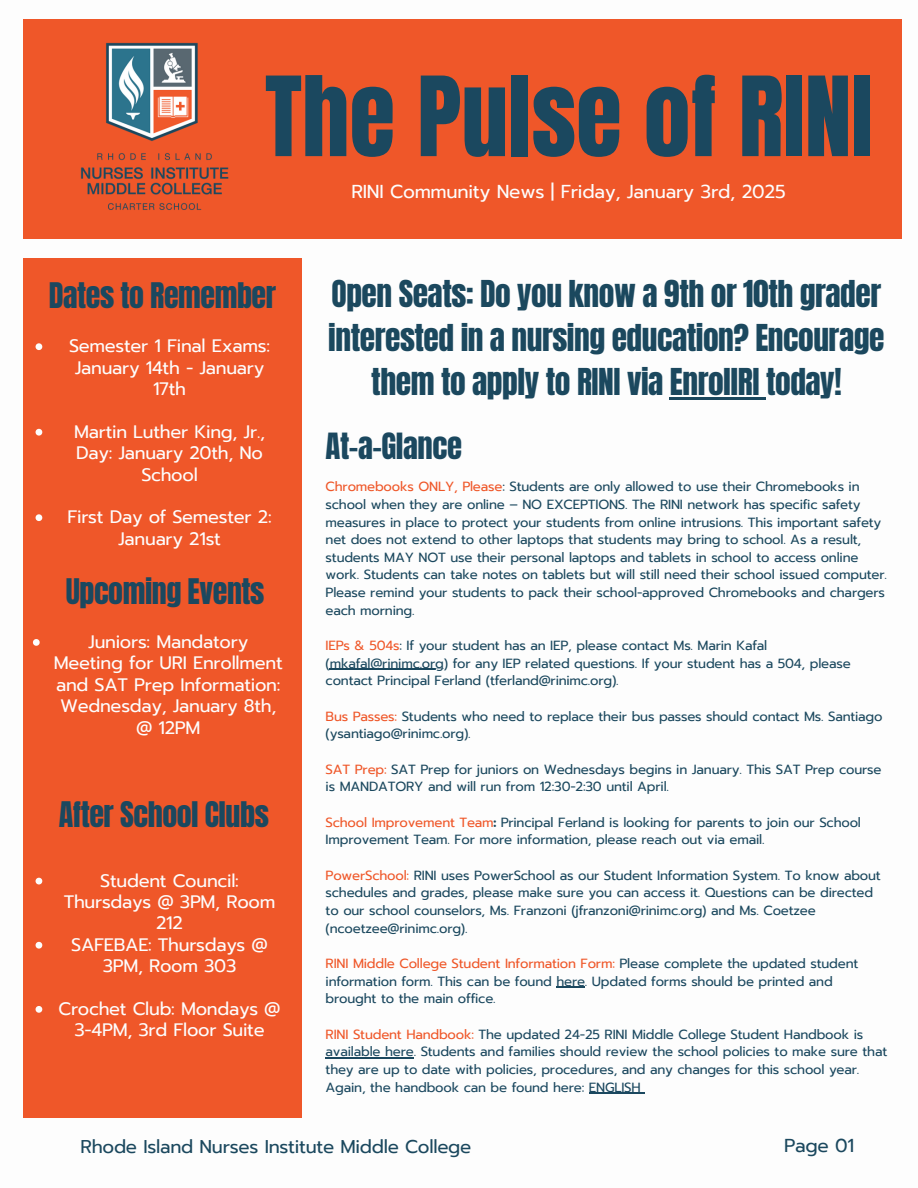
<style>
.page{position:relative;width:918px;height:1188px;background:#fff}
.page>*{position:absolute;margin:0;border:0;box-sizing:border-box;transform-origin:0 0}
.t1{font:93.9px "Anton";color:#1b485f}
.t2{font:31.5px/43.8px "Anton";letter-spacing:-.015em;color:#1b485e;text-align:center}
.t3{font:30.75px "Anton";letter-spacing:-.015em;color:#1b485f}
.t4{font:30px "Anton";letter-spacing:-.015em;color:#1b485f}
.t5{font:18.75px "Prompt";letter-spacing:-.015em;color:#fdfdfd}
.t6{font:18.75px "Prompt";letter-spacing:-.015em;color:#1b485e}
.t7{font:18.45px "Prompt";letter-spacing:-.015em;color:#1b485e}
.t8{font:18px/21.3px "Prompt";letter-spacing:-.015em;color:#fdfdfd;text-align:center}
.t9{font:13.2px/17.7px "Prompt";letter-spacing:-.015em;color:#1b485e}
.t10{font:13.2px/17.7px "Prompt";letter-spacing:-.015em;color:#1b485f}
.s1{color:#ef5729}
.s2{font-weight:700}
</style>
<div class="page">
<div style="left:23px;top:258px;width:279px;height:860px;background:#ef5729"></div>
<div style="left:23px;top:19px;width:879px;height:219px;background:#ef5729"></div>
<img style="left:80px;top:42px;width:149px;height:168px">
<hr style="left:330px;top:669px;width:114px;height:1px;background:#1b485e">
<svg style="left:556px;top:987px;width:29px;height:1px"></svg>
<hr style="left:326px;top:1058px;width:88px;height:1px;background:#1b485f">
<hr style="left:589px;top:1093px;width:52px;height:1px;background:#1b485f">
<svg style="left:36px;top:343px;width:6px;height:7px"></svg>
<svg style="left:36px;top:429px;width:6px;height:7px"></svg>
<svg style="left:36px;top:514px;width:6px;height:7px"></svg>
<svg style="left:36px;top:878px;width:6px;height:6px"></svg>
<svg style="left:36px;top:942px;width:6px;height:7px"></svg>
<svg style="left:36px;top:1006px;width:6px;height:7px"></svg>
<svg style="left:33px;top:639px;width:7px;height:7px"></svg>
<hr style="left:670px;top:397px;width:96px;height:3px;background:#1b485e">
<p class="t1" style="left:265px;top:49px;width:609px">The Pulse of RINI</p>
<p class="t5" style="left:352px;top:178px;width:436px">RINI Community News | Friday, January 3rd, 2025</p>
<h1 class="t4" style="left:49px;top:274px;width:229px">Dates to Remember</h1>
<p class="t8" style="left:69px;top:336px;width:202px">Semester 1 Final Exams:<br>January 14th - January<br>17th</p>
<p class="t8" style="left:74px;top:421px;width:192px">Martin Luther King, Jr.,<br>Day: January 20th, No<br>School</p>
<p class="t8" style="left:68px;top:507px;width:206px">First Day of Semester 2:<br>January 21st</p>
<p class="t4" style="left:66px;top:570px;width:200px">Upcoming Events</p>
<p class="t8" style="left:54px;top:631px;width:230px">Juniors: Mandatory<br>Meeting for URI Enrollment and SAT Prep Information:<br>Wednesday, January 8th, @ 12PM</p>
<p class="t4" style="left:59px;top:793px;width:212px">After School Clubs</p>
<p class="t8" style="left:64px;top:870px;width:213px">Student Council:<br>Thursdays @ 3PM, Room<br>212</p>
<p class="t8" style="left:71px;top:934px;width:198px">SAFEBAE: Thursdays @<br>3PM, Room 303</p>
<p class="t8" style="left:59px;top:998px;width:224px">Crochet Club: Mondays @<br>3-4PM, 3rd Floor Suite</p>
<p class="t2" style="left:328px;top:273px;width:558px">Open Seats: Do you know a 9th or 10th grader interested in a nursing education? Encourage them to apply to RINI via EnrollRI today!</p>
<h2 class="t3" style="left:326px;top:424px;width:138px">At-a-Glance</h2>
<p class="t9" style="left:326px;top:478px;width:563px"><span class="s1">Chromebooks ONLY, Please</span>: Students are only allowed to use their Chromebooks in school when they are online – NO EXCEPTIONS. The RINI network has specific safety measures in place to protect your students from online intrusions. This important safety net does not extend to other laptops that students may bring to school. As a result, students MAY NOT use their personal laptops and tablets in school to access online work. Students can take notes on tablets but will still need their school issued computer.<br>Please remind your students to pack their school-approved Chromebooks and chargers each morning.</p>
<h2 class="t9" style="left:326px;top:637px;width:527px"><span class="s1">IEPs &amp; 504s</span>: If your student has an IEP, please contact Ms. Marin Kafal (mkafal@rinimc.org) for any IEP related questions. If your student has a 504, please</h2>
<p class="t9" style="left:326px;top:672px;width:295px">contact Principal Ferland (tferland@rinimc.org).</p>
<p class="t9" style="left:326px;top:708px;width:559px"><span class="s1">Bus Passes:</span> Students who need to replace their bus passes should contact Ms. Santiago (ysantiago@rinimc.org).</p>
<p class="t9" style="left:326px;top:761px;width:557px"><span class="s1">SAT Prep:</span> SAT Prep for juniors on Wednesdays begins in January. This SAT Prep course is MANDATORY and will run from 12:30-2:30 until April.</p>
<p class="t9" style="left:326px;top:814px;width:537px"><span class="s1">School Improvement Team</span><span class="s2">:</span> Principal Ferland is looking for parents to join our School<br>Improvement Team. For more information, please reach out via email.</p>
<p class="t9" style="left:326px;top:867px;width:557px"><span class="s1">PowerSchool:</span> RINI uses PowerSchool as our Student Information System. To know about schedules and grades, please make sure you can access it. Questions can be directed to our school counselors, Ms. Franzoni (jfranzoni@rinimc.org) and Ms. Coetzee (ncoetzee@rinimc.org).</p>
<h2 class="t10" style="left:326px;top:955px;width:534px"><span class="s1">RINI Middle College Student Information Form:</span> Please complete the updated student information form. This can be found here. Updated forms should be printed and brought to the main office.</h2>
<p class="t10" style="left:326px;top:1026px;width:563px"><span class="s1">RINI Student Handbook:</span> The updated 24-25 RINI Middle College Student Handbook is available here. Students and families should review the school policies to make sure that they are up to date with policies, procedures, and any changes for this school year.<br>Again, the handbook can be found here: ENGLISH</p>
<h3 class="t7" style="left:81px;top:1133px;width:392px">Rhode Island Nurses Institute Middle College</h3>
<h2 class="t6" style="left:784px;top:1132px;width:72px">Page 01</h2>
</div>
